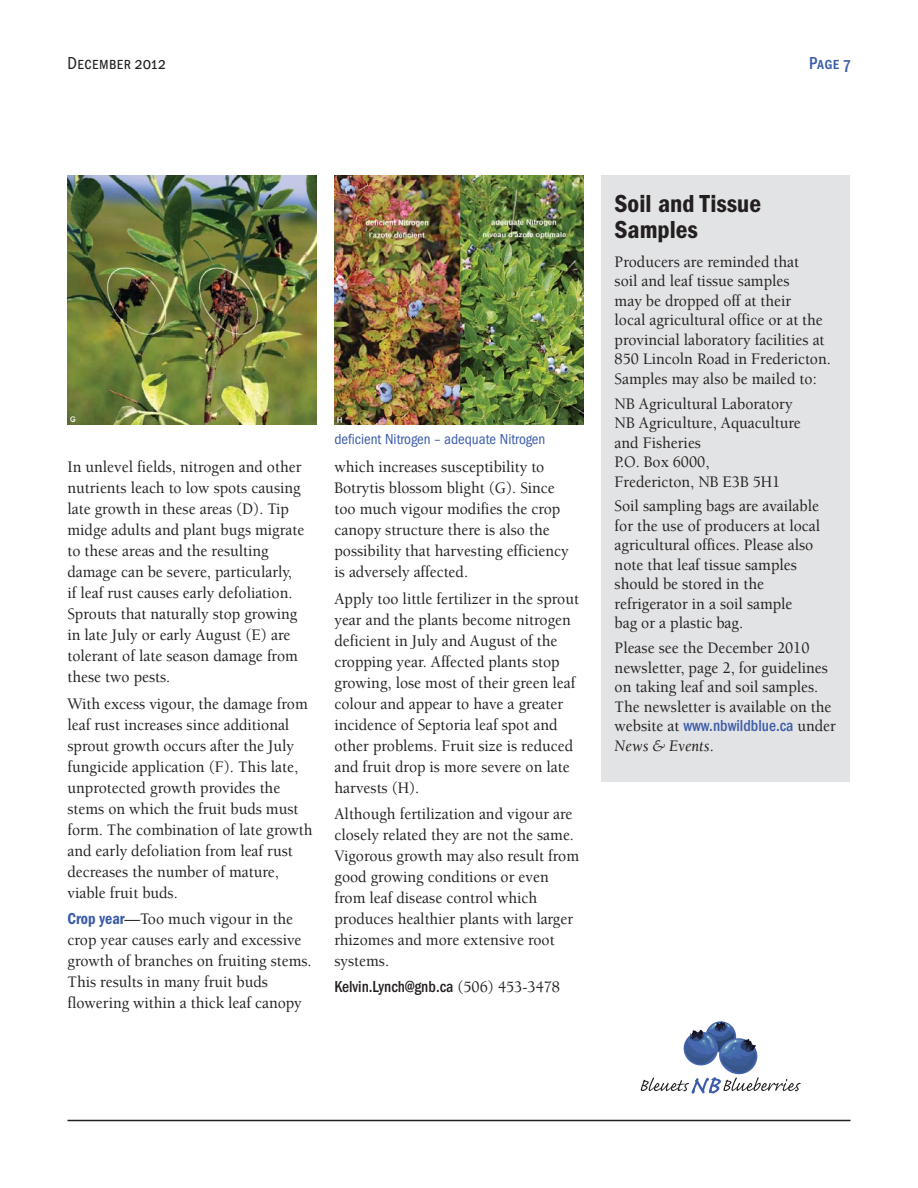
<style>
.page{position:relative;width:918px;height:1188px;background:#fff}
.page>*{position:absolute;margin:0;border:0;box-sizing:border-box;transform-origin:0 0}
.t1{font:600 condensed 25.5px/25.5px "Franklin Gothic";color:#231f20}
.t2{font:18px "Franklin Gothic Cond Sm Caps";letter-spacing:.02em;color:#231f20;scale:.95 1}
.t3{font:700 18px "Franklin Gothic Cond Sm Caps";color:#3c5caa;scale:.95 1}
.t4{font:500 16.5px/21px "Berkeley";color:#231f20;scale:.95 1}
.t5{font:500 condensed 16.5px "Franklin Gothic";color:#231f20;scale:.95 1}
.t6{font:500 condensed 16.5px "Franklin Gothic";color:#3c5caa;scale:.95 1}
.t7{font:italic 16.5px "Berkeley";color:#231f20;scale:.95 1}
.t8{font:condensed 15px "Franklin Gothic";color:#3c5caa}
.s1{font-family:"Franklin Gothic";font-weight:600;font-stretch:condensed;color:#3c5caa}
.s2{font-family:"Berkeley";font-stretch:normal}
.s3{font-family:"Berkeley";font-stretch:normal;color:#231f20}
.s4{font-weight:500;font-style:normal}
</style>
<div class="page">
<hr style="left:68px;top:1120px;width:782px;height:1px;background:#231f20">
<img style="left:68px;top:176px;width:248px;height:249px">
<img style="left:334px;top:176px;width:250px;height:249px">
<svg style="left:641px;top:1022px;width:160px;height:72px"></svg>
<div style="left:602px;top:176px;width:248px;height:606px;background:#e2e3e4"></div>
<p class="t2" style="left:68px;top:52px;width:105px">December 2012</p>
<p class="t3" style="left:809px;top:52px;width:45px">Page 7</p>
<p class="t4" style="left:68px;top:458px;width:251px">In unlevel fields, nitrogen and other nutrients leach to low spots causing late growth in these areas (D). Tip midge adults and plant bugs migrate to these areas and the resulting damage can be severe, particularly, if leaf rust causes early defoliation.<br>Sprouts that naturally stop growing in late July or early August (E) are tolerant of late season damage from these two pests.</p>
<p class="t4" style="left:68px;top:694px;width:260px">With excess vigour, the damage from leaf rust increases since additional sprout growth occurs after the July fungicide application (F). This late, unprotected growth provides the stems on which the fruit buds must form. The combination of late growth and early defoliation from leaf rust decreases the number of mature, viable fruit buds.</p>
<p class="t4" style="left:68px;top:910px;width:259px"><span class="s1">Crop year</span>—Too much vigour in the crop year causes early and excessive growth of branches on fruiting stems.<br>This results in many fruit buds flowering within a thick leaf canopy</p>
<p class="t8" style="left:334px;top:434px;width:213px">deficient Nitrogen – adequate Nitrogen</p>
<p class="t4" style="left:335px;top:458px;width:248px">which increases susceptibility to Botrytis blossom blight (G). Since too much vigour modifies the crop canopy structure there is also the possibility that harvesting efficiency is adversely affected.</p>
<p class="t4" style="left:335px;top:589px;width:259px">Apply too little fertilizer in the sprout year and the plants become nitrogen deficient in July and August of the cropping year. Affected plants stop growing, lose most of their green leaf colour and appear to have a greater incidence of Septoria leaf spot and other problems. Fruit size is reduced and fruit drop is more severe on late harvests (H).</p>
<p class="t4" style="left:335px;top:805px;width:259px">Although fertilization and vigour are closely related they are not the same.<br>Vigorous growth may also result from good growing conditions or even from leaf disease control which produces healthier plants with larger rhizomes and more extensive root systems.</p>
<p class="t5" style="left:335px;top:981px;width:239px">Kelvin.Lynch@gnb.ca <span class="s2">(506) 453-3478</span></p>
<h1 class="t1" style="left:615px;top:193px;width:148px">Soil and Tissue<br>Samples</h1>
<p class="t4" style="left:615px;top:253px;width:229px;line-height:19.5px">Producers are reminded that<br>soil and leaf tissue samples<br>may be dropped off at their<br>local agricultural office or at the provincial laboratory facilities at<br>850 Lincoln Road in Fredericton.<br>Samples may also be mailed to:</p>
<p class="t4" style="left:615px;top:395px;width:198px;line-height:19.5px">NB Agricultural Laboratory<br>NB Agriculture, Aquaculture and Fisheries<br>P.O. Box 6000,<br>Fredericton, NB E3B 5H1</p>
<p class="t4" style="left:615px;top:498px;width:218px;line-height:19.5px">Soil sampling bags are available for the use of producers at local agricultural offices. Please also note that leaf tissue samples should be stored in the refrigerator in a soil sample<br>bag or a plastic bag.</p>
<p class="t4" style="left:615px;top:640px;width:230px;line-height:19.5px">Please see the December 2010 newsletter, page 2, for guidelines on taking leaf and soil samples.<br>The newsletter is available on the</p>
<p class="t6" style="left:615px;top:720px;width:235px"><span class="s3">website at</span> www.nbwildblue.ca <span class="s3">under</span></p>
<p class="t7" style="left:615px;top:739px;width:106px">News &amp; Events<span class="s4">.</span></p>
</div>
